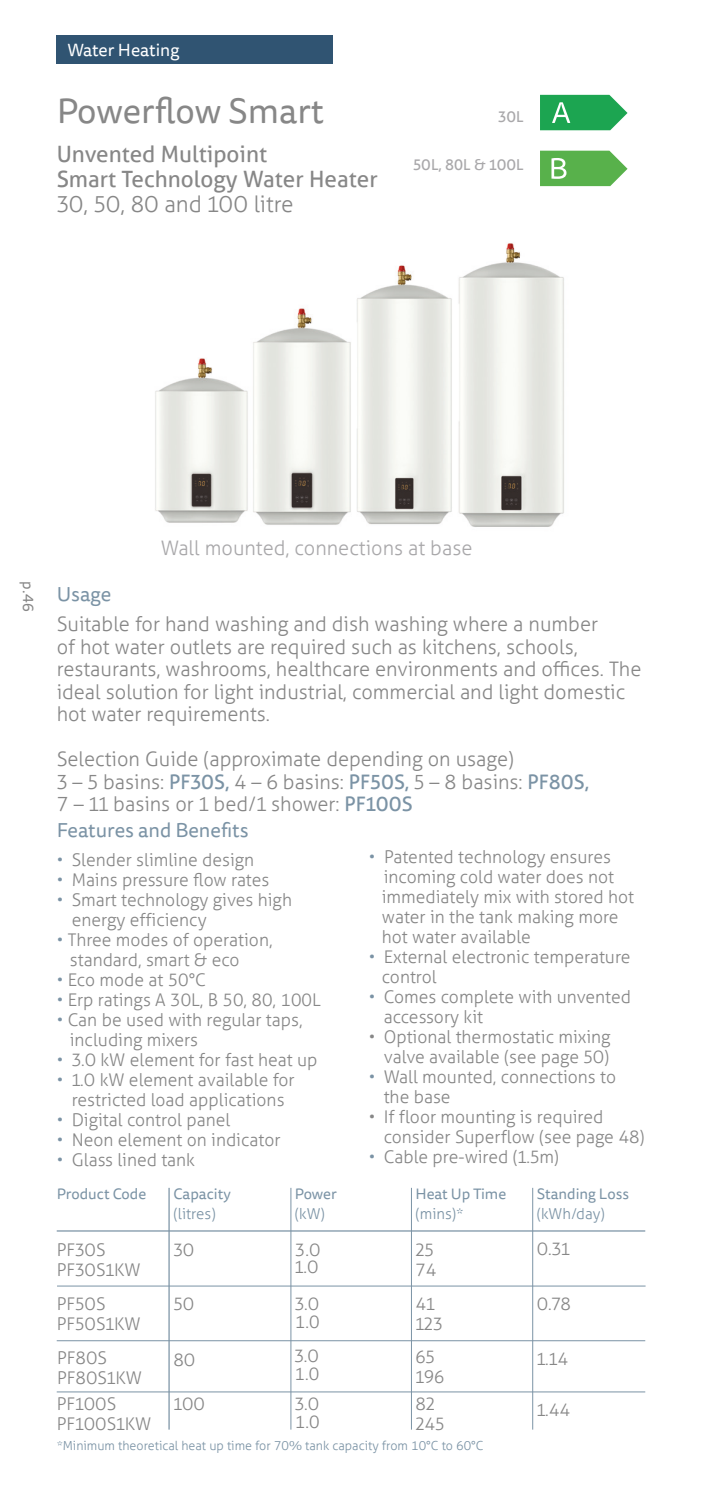
<style>
.page{position:relative;width:702px;height:1489px;background:#fff}
.page>*{position:absolute;margin:0;border:0;box-sizing:border-box;transform-origin:0 0}
.t1{font:35px "Tisa Sans Pro";color:#878787}
.t2{font:22.5px/25px "Aller";color:#878787}
.t3{font:300 22.5px "Aller";color:#878787}
.t4{font:300 20px/22.5px "Aller";color:#878787}
.t5{font:300 20px "Aller";color:#a9a8aa}
.t6{font:20px "Tisa Sans Pro";color:#7b93a5}
.t7{font:300 17.5px/20px "Aller";color:#878787}
.t8{font:17.5px "Tisa Sans Pro";color:#fff}
.t9{font:15px "Tisa Sans Pro";color:#7b93a5}
.t10{font:300 15px "Aller";color:#7b93a5}
.t11{font:15px "Aller";color:#a9a8aa}
.t12{font:15px "Tisa Sans Pro";color:#878787}
.t13{font:300 12.5px "Aller";color:#7b93a5}
.s1{font-weight:400;color:#7b93a5}
.s2{color:#7b93a5}
.s3{font-style:inherit}
</style>
<div class="page">
<hr style="left:57px;top:1285px;width:588px;height:1px;background:#7b93a5">
<hr style="left:57px;top:1340px;width:588px;height:1px;background:#7b93a5">
<hr style="left:57px;top:1230px;width:588px;height:1px;background:#7b93a5">
<hr style="left:168px;top:1187px;width:2px;height:242px;background:#7b93a5">
<hr style="left:290px;top:1187px;width:1px;height:242px;background:#7b93a5">
<hr style="left:411px;top:1187px;width:1px;height:242px;background:#7b93a5">
<hr style="left:532px;top:1187px;width:1px;height:242px;background:#7b93a5">
<div style="left:57px;top:35px;width:276px;height:29px;background:#305472"></div>
<svg style="left:540px;top:151px;width:87px;height:35px;background:#70bc65"></svg>
<svg style="left:540px;top:95px;width:87px;height:35px;background:#3ab168"></svg>
<img style="left:155px;top:243px;width:409px;height:284px">
<hr style="left:57px;top:1391px;width:588px;height:1px;background:#7b93a5">
<p class="t8" style="left:67px;top:38px;width:114px">Water Heating</p>
<h1 class="t1" style="left:57px;top:87px;width:269px">Powerflow Smart</h1>
<p class="t2" style="left:57px;top:141px;width:322px">Unvented Multipoint<br>Smart Technology Water Heater</p>
<p class="t3" style="left:57px;top:190px;width:238px">30, 50, 80 and 100 litre</p>
<p class="t11" style="left:498px;top:107px;width:27px">30L</p>
<p class="t11" style="left:413px;top:155px;width:112px">50L, 80L &amp; 100L</p>
<p class="t12" style="left:38px;top:581px;width:31px;rotate:90deg">p. 46</p>
<p class="t6" style="left:57px;top:581px;width:56px">Usage</p>
<p class="t5" style="left:161px;top:535px;width:313px">Wall mounted, connections at base</p>
<p class="t4" style="left:57px;top:613px;width:586px">Suitable for hand washing and dish washing where a number<br>of hot water outlets are required such as kitchens, schools, restaurants, washrooms, healthcare environments and offices. The ideal solution for light industrial, commercial and light domestic hot water requirements.</p>
<p class="t4" style="left:57px;top:748px;width:533px">Selection Guide (approximate depending on usage)<br>3 – 5 basins: <span class="s1">PF30S,</span> 4 – 6 basins: <span class="s1">PF50S,</span> 5 – 8 basins: <span class="s1">PF80S,<br></span>7 – 11 basins or 1 bed/1 shower: <span class="s1">PF100S</span></p>
<p class="t6" style="left:57px;top:816px;width:193px">Features and Benefits</p>
<p class="t7" style="left:57px;top:849px;width:199px"><span class="s2">•</span> Slender slimline design</p>
<p class="t7" style="left:57px;top:869px;width:214px"><span class="s2">•</span> Mains pressure flow rates</p>
<p class="t7" style="left:72px;top:889px;width:222px;text-indent:-15px"><span class="s2">•</span> Smart technology gives high energy efficiency</p>
<p class="t7" style="left:70px;top:929px;width:204px;text-indent:-13px"><span class="s2">•</span> Three modes of operation, standard, smart &amp; eco</p>
<p class="t7" style="left:57px;top:969px;width:151px"><span class="s2">•</span> Eco mode at 50°C</p>
<p class="t7" style="left:57px;top:989px;width:265px"><span class="s2">•</span> Erp ratings A 30L, B 50, 80, 100L</p>
<p class="t7" style="left:70px;top:1009px;width:234px;text-indent:-13px"><span class="s2">•</span> Can be used with regular taps, including mixers</p>
<p class="t7" style="left:57px;top:1049px;width:262px"><span class="s2">•</span> 3.0 kW element for fast heat up</p>
<p class="t7" style="left:57px;top:1069px;width:239px;text-align:center"><span class="s2">•</span> 1.0 kW element available for restricted load applications</p>
<p class="t7" style="left:57px;top:1109px;width:175px"><span class="s2">•</span> Digital control panel</p>
<p class="t7" style="left:57px;top:1129px;width:225px"><span class="s2">•</span> Neon element on indicator</p>
<p class="t7" style="left:57px;top:1149px;width:140px"><span class="s2">•</span> Glass lined tank</p>
<p class="t7" style="left:382px;top:846px;width:254px;text-indent:-13px"><span class="s2">•</span> Patented technology ensures incoming cold water does not immediately mix with stored hot water in the tank making more hot water available</p>
<p class="t7" style="left:382px;top:946px;width:250px;text-indent:-13px"><span class="s2">•</span> External electronic temperature control</p>
<p class="t7" style="left:383px;top:986px;width:249px;text-indent:-15px"><span class="s2">•</span> Comes complete with unvented accessory kit</p>
<p class="t7" style="left:368px;top:1026px;width:243px;text-align:right">• Optional thermostatic mixing valve available (see page 50)</p>
<p class="t7" style="left:383px;top:1066px;width:234px;text-indent:-15px"><span class="s2">•</span> Wall mounted, connections to the base</p>
<p class="t7" style="left:383px;top:1106px;width:262px;text-indent:-15px">• If floor mounting is required consider Superflow (see page 48)</p>
<p class="t7" style="left:368px;top:1146px;width:192px"><span class="s2">•</span> Cable pre-wired (1.5m)</p>
<p class="t9" style="left:57px;top:1183px;width:91px">Product Code</p>
<p class="t9" style="left:536px;top:1183px;width:94px">Standing Loss</p>
<p class="t10" style="left:536px;top:1204px;width:70px">(kWh/day)</p>
<p class="t9" style="left:173px;top:1183px;width:59px">Capacity</p>
<p class="t10" style="left:173px;top:1204px;width:44px">(litres)</p>
<p class="t9" style="left:415px;top:1183px;width:92px">Heat Up Time</p>
<p class="t10" style="left:415px;top:1204px;width:49px">(mins)*</p>
<p class="t9" style="left:295px;top:1183px;width:43px">Power</p>
<p class="t10" style="left:295px;top:1204px;width:32px">(kW)</p>
<p class="t7" style="left:57px;top:1239px;width:85px">PF30S<br>PF30S1KW</p>
<p class="t7" style="left:415px;top:1239px;width:23px">25<br>74</p>
<p class="t7" style="left:415px;top:1293px;width:28px">41<br>123</p>
<p class="t7" style="left:173px;top:1239px;width:22px">30</p>
<p class="t7" style="left:295px;top:1240px;width:27px;line-height:17.5px">3.0<br>1.0</p>
<p class="t7" style="left:295px;top:1294px;width:26px;line-height:17.5px">3.0<br>1.0</p>
<p class="t7" style="left:57px;top:1293px;width:85px"><span class="s3">PF</span>50S<br>PF50S1KW</p>
<p class="t7" style="left:174px;top:1293px;width:22px">50</p>
<p class="t7" style="left:536px;top:1238px;width:34px">0.31</p>
<p class="t7" style="left:536px;top:1293px;width:36px">0.78</p>
<p class="t7" style="left:57px;top:1347px;width:86px"><span class="s3">PF</span>80S<br>PF80S1KW</p>
<p class="t7" style="left:173px;top:1349px;width:23px">80</p>
<p class="t7" style="left:294px;top:1347px;width:26px;line-height:17.5px">3.0<br>1.0</p>
<p class="t7" style="left:415px;top:1346px;width:30px">65<br>196</p>
<p class="t7" style="left:536px;top:1348px;width:33px">1.14</p>
<p class="t7" style="left:57px;top:1393px;width:96px"><span class="s3">PF</span>100S<br>PF100S1KW</p>
<p class="t7" style="left:174px;top:1393px;width:33px">100</p>
<p class="t7" style="left:295px;top:1395px;width:26px;line-height:17.5px">3.0<br>1.0</p>
<p class="t7" style="left:415px;top:1393px;width:31px">82<br>245</p>
<p class="t7" style="left:536px;top:1399px;width:35px">1.44</p>
<p class="t13" style="left:57px;top:1438px;width:428px">*Minimum theoretical heat up time for 70% tank capacity from 10°C to 60°C</p>
</div>
